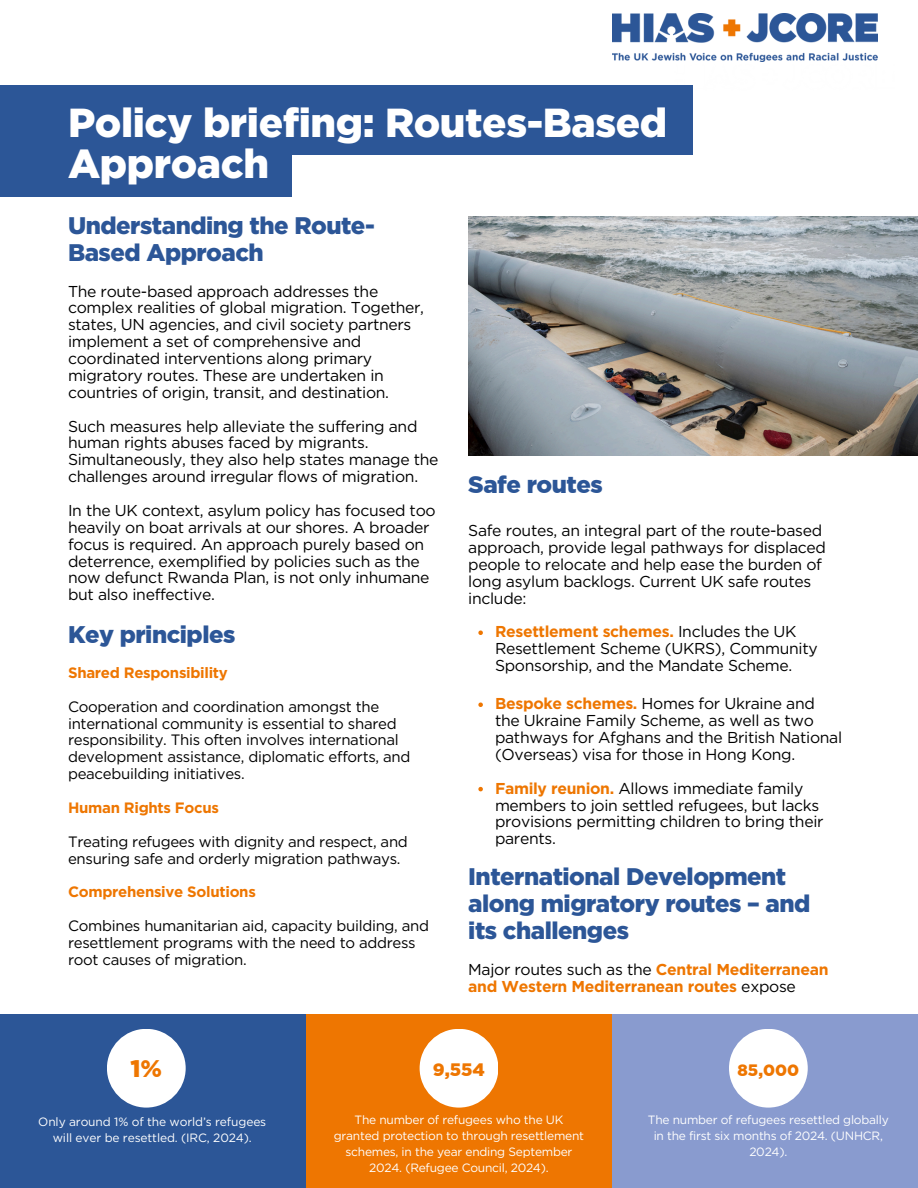
<style>
.page{position:relative;width:918px;height:1188px;background:#fff}
.page>*{position:absolute;margin:0;border:0;box-sizing:border-box;transform-origin:0 0}
.t1{font:900 40.5px/40.5px "Gotham";letter-spacing:-.01em;color:#fff}
.t2{font:900 24px/27px "Gotham";letter-spacing:-.02em;color:#2c5697}
.t3{font:900 24px "Gotham Pro";letter-spacing:-.02em;color:#2c5697}
.t4{font:900 24px "Gotham Pro";color:#ee7601}
.t5{font:900 18px "Gotham Pro";color:#ee7601}
.t6{font:900 16.5px "Gotham Pro";color:#ee7601}
.t7{font:15.75px/16.8px "Gotham";letter-spacing:-.02em;color:#000}
.t8{font:700 15.75px/16.8px "Gotham";letter-spacing:-.02em;color:#ee7601}
.t9{font:15px/16.8px "Gotham";letter-spacing:-.02em;color:#000}
.t10{font:700 15px "Gotham";letter-spacing:-.02em;color:#ee7601}
.t11{font:12px/16px "Gotham";letter-spacing:-.02em;color:#fff;text-align:center}
.s1{font-weight:700;color:#ee7601}
.s2{font-weight:400;color:#000}
</style>
<div class="page">
<div style="left:0;top:1015px;width:306px;height:173px;background:#2c5697"></div>
<div style="left:306px;top:1015px;width:306px;height:173px;background:#ee7601"></div>
<div style="left:612px;top:1015px;width:306px;height:173px;background:#899bcf"></div>
<div style="left:107px;top:1029px;width:79px;height:79px;background:#fff;border-radius:50%"></div>
<div style="left:420px;top:1029px;width:78px;height:79px;background:#fff;border-radius:50%"></div>
<div style="left:729px;top:1029px;width:79px;height:79px;background:#fff;border-radius:50%"></div>
<img style="left:612px;top:13px;width:266px;height:48px">
<svg style="left:478px;top:631px;width:5px;height:4px"></svg>
<svg style="left:478px;top:703px;width:5px;height:4px"></svg>
<svg style="left:478px;top:787px;width:5px;height:4px"></svg>
<div style="left:0;top:127px;width:292px;height:70px;background:#2c5697"></div>
<div style="left:0;top:85px;width:693px;height:69px;background:#2c5697"></div>
<img style="left:468px;top:217px;width:450px;height:238px">
<h5 class="t1" style="left:68px;top:103px;width:601px">Policy briefing: Routes-Based<br>Approach</h5>
<h6 class="t2" style="left:68px;top:211px;width:308px">Understanding the Route-<br>Based Approach</h6>
<h5 class="t7" style="left:68px;top:283px;width:358px">The route-based approach addresses the complex realities of global migration. Together, states, UN agencies, and civil society partners implement a set of comprehensive and coordinated interventions along primary migratory routes. These are undertaken in countries of origin, transit, and destination.</h5>
<h6 class="t7" style="left:68px;top:418px;width:372px">Such measures help alleviate the suffering and human rights abuses faced by migrants.<br>Simultaneously, they also help states manage the challenges around irregular flows of migration.</h6>
<h3 class="t7" style="left:68px;top:502px;width:369px">In the UK context, asylum policy has focused too heavily on boat arrivals at our shores. A broader focus is required. An approach purely based on deterrence, exemplified by policies such as the now defunct Rwanda Plan, is not only inhumane but also ineffective.</h3>
<h6 class="t3" style="left:68px;top:621px;width:169px">Key principles</h6>
<p class="t10" style="left:68px;top:664px;width:161px">Shared Responsibility</p>
<p class="t9" style="left:68px;top:698px;width:344px">Cooperation and coordination amongst the international community is essential to shared responsibility. This often involves international development assistance, diplomatic efforts, and peacebuilding initiatives.</p>
<p class="t10" style="left:68px;top:799px;width:152px">Human Rights Focus</p>
<h2 class="t9" style="left:68px;top:833px;width:341px">Treating refugees with dignity and respect, and ensuring safe and orderly migration pathways.</h2>
<h6 class="t10" style="left:68px;top:883px;width:189px">Comprehensive Solutions</h6>
<p class="t9" style="left:68px;top:917px;width:363px">Combines humanitarian aid, capacity building, and resettlement programs with the need to address root causes of migration.</p>
<h2 class="t3" style="left:468px;top:471px;width:136px">Safe routes</h2>
<h6 class="t7" style="left:468px;top:522px;width:359px">Safe routes, an integral part of the route-based approach, provide legal pathways for displaced people to relocate and help ease the burden of long asylum backlogs. Current UK safe routes include:</h6>
<h6 class="t7" style="left:495px;top:623px;width:324px"><span class="s1">Resettlement schemes.</span> Includes the UK<br>Resettlement Scheme (UKRS), Community<br>Sponsorship, and the Mandate Scheme.</h6>
<h6 class="t7" style="left:495px;top:695px;width:349px"><span class="s1">Bespoke schemes.</span> Homes for Ukraine and the Ukraine Family Scheme, as well as two pathways for Afghans and the British National (Overseas) visa for those in Hong Kong.</h6>
<h3 class="t7" style="left:495px;top:780px;width:330px"><span class="s1">Family reunion.</span> Allows immediate family members to join settled refugees, but lacks provisions permitting children to bring their parents.</h3>
<h5 class="t2" style="left:468px;top:863px;width:344px">International Development along migratory routes – and its challenges</h5>
<h6 class="t8" style="left:468px;top:961px;width:362px"><span class="s2">Major routes such as the</span> Central Mediterranean and Western Mediterranean routes <span class="s2">expose</span></h6>
<p class="t4" style="left:130px;top:1055px;width:33px">1%</p>
<h3 class="t5" style="left:433px;top:1059px;width:54px">9,554</h3>
<p class="t6" style="left:738px;top:1060px;width:63px">85,000</p>
<p class="t11" style="left:38px;top:1113px;width:230px">Only around 1% of the world’s refugees will ever be resettled. (IRC, 2024).</p>
<p class="t11" style="left:334px;top:1112px;width:252px">The number of refugees who the UK granted protection to through resettlement schemes, in the year ending September 2024. (Refugee Council, 2024).</p>
<h1 class="t11" style="left:648px;top:1112px;width:242px">The number of refugees resettled globally in the first six months of 2024. (UNHCR,<br>2024).</h1>
</div>
